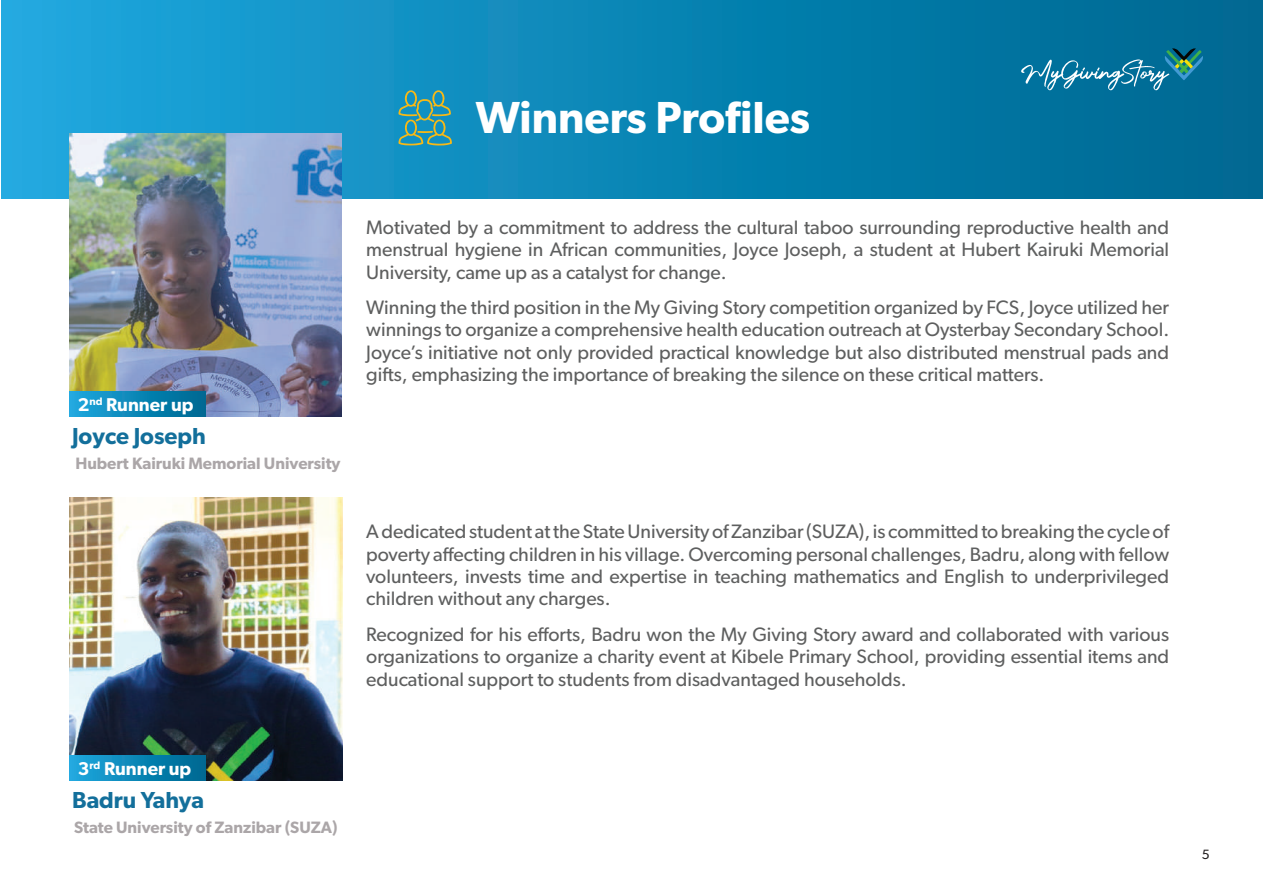
<style>
.page{position:relative;width:1263px;height:893px;background:#fff}
.page>*{position:absolute;margin:0;border:0;box-sizing:border-box;transform-origin:0 0}
.t1{font:600 45px "Gibson";color:#fff}
.t2{font:600 23.25px "Gibson";color:#136f9b}
.t3{font:19.5px/22.4px "Gibson";color:#5e5f5f;text-align:justify}
.t4{font:600 18.6px "Gibson";color:#fff}
.t5{font:600 16.5px "Gibson";color:#aba6a8}
.t6{font:13.5px "Gibson";color:#231f20}
</style>
<div class="page">
<div style="left:1px;top:0;width:1262px;height:198px;background:linear-gradient(to right,#1fa8de,#00668f)"></div>
<svg style="left:1021px;top:48px;width:182px;height:43px"></svg>
<svg style="left:398px;top:89px;width:54px;height:57px"></svg>
<img style="left:69px;top:134px;width:273px;height:282px">
<div style="left:69px;top:392px;width:136px;height:24px;background:linear-gradient(to right,#1fa8de,#006790)"></div>
<img style="left:69px;top:497px;width:273px;height:283px">
<div style="left:69px;top:756px;width:137px;height:24px;background:linear-gradient(to right,#1fa8de,#00668f)"></div>
<h1 class="t1" style="left:476px;top:91px;width:336px">Winners Profiles</h1>
<p class="t4" style="left:78px;top:394px;width:117px">2<sup>nd</sup> Runner up</p>
<p class="t2" style="left:72px;top:422px;width:135px">Joyce Joseph</p>
<p class="t5" style="left:75px;top:453px;width:267px">Hubert Kairuki Memorial University</p>
<p class="t3" style="left:366px;top:216px;width:804px">Motivated by a commitment to address the cultural taboo surrounding reproductive health and menstrual hygiene in African communities, Joyce Joseph, a student at Hubert Kairuki Memorial University, came up as a catalyst for change.</p>
<p class="t3" style="left:366px;top:296px;width:804px">Winning the third position in the My Giving Story competition organized by FCS, Joyce utilized her winnings to organize a comprehensive health education outreach at Oysterbay Secondary School.<br>Joyce’s initiative not only provided practical knowledge but also distributed menstrual pads and gifts, emphasizing the importance of breaking the silence on these critical matters.</p>
<p class="t3" style="left:366px;top:520px;width:804px">A dedicated student at the State University of Zanzibar (SUZA), is committed to breaking the cycle of poverty affecting children in his village. Overcoming personal challenges, Badru, along with fellow volunteers, invests time and expertise in teaching mathematics and English to underprivileged children without any charges.</p>
<p class="t3" style="left:366px;top:622px;width:804px">Recognized for his efforts, Badru won the My Giving Story award and collaborated with various organizations to organize a charity event at Kibele Primary School, providing essential items and educational support to students from disadvantaged households.</p>
<p class="t4" style="left:78px;top:758px;width:115px">3<sup>rd</sup> Runner up</p>
<p class="t2" style="left:72px;top:786px;width:133px">Badru Yahya</p>
<p class="t5" style="left:74px;top:817px;width:265px">State University of Zanzibar (SUZA)</p>
<p class="t6" style="left:1202px;top:846px;width:9px">5</p>
</div>
